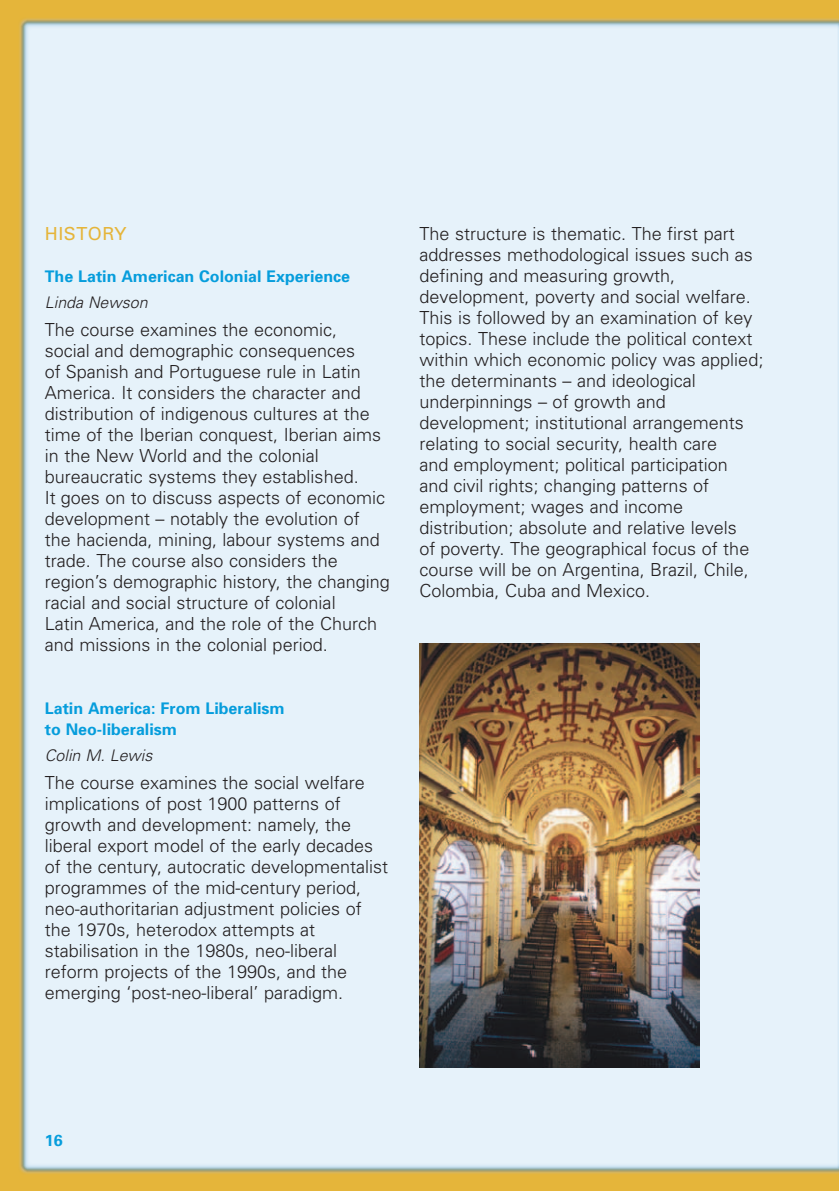
<style>
.page{position:relative;width:840px;height:1191px;background:#fff}
.page>*{position:absolute;margin:0;border:0;box-sizing:border-box;transform-origin:0 0}
.t1{font:300 18px/21px "Univers";color:#231f20}
.t2{font:18px "Univers";letter-spacing:.03em;color:#e5b53a}
.t3{font:700 16px/21px "Univers";color:#069ddc}
.t4{font:italic 300 16px "Univers";color:#231f20}
</style>
<div class="page">
<img style="left:0;top:1px;width:838px;height:1190px">
<img style="left:419px;top:643px;width:279px;height:424px">
<p class="t2" style="left:45px;top:227px;width:83px">HISTORY</p>
<p class="t3" style="left:45px;top:267px;width:306px">The Latin American Colonial Experience</p>
<p class="t4" style="left:45px;top:296px;width:107px">Linda Newson</p>
<p class="t1" style="left:45px;top:321px;width:346px">The course examines the economic,<br>social and demographic consequences<br>of Spanish and Portuguese rule in Latin America. It considers the character and distribution of indigenous cultures at the time of the Iberian conquest, Iberian aims in the New World and the colonial bureaucratic systems they established.<br>It goes on to discuss aspects of economic development – notably the evolution of the hacienda, mining, labour systems and trade. The course also considers the region’s demographic history, the changing racial and social structure of colonial<br>Latin America, and the role of the Church and missions in the colonial period.</p>
<p class="t3" style="left:45px;top:699px;width:241px">Latin America: From Liberalism to Neo-liberalism</p>
<p class="t4" style="left:45px;top:749px;width:112px">Colin M. Lewis</p>
<p class="t1" style="left:45px;top:774px;width:345px">The course examines the social welfare implications of post 1900 patterns of growth and development: namely, the liberal export model of the early decades of the century, autocratic developmentalist programmes of the mid-century period, neo-authoritarian adjustment policies of the 1970s, heterodox attempts at stabilisation in the 1980s, neo-liberal reform projects of the 1990s, and the emerging ‘post-neo-liberal’ paradigm.</p>
<p class="t1" style="left:419px;top:225px;width:345px">The structure is thematic. The first part addresses methodological issues such as defining and measuring growth, development, poverty and social welfare.<br>This is followed by an examination of key topics. These include the political context within which economic policy was applied; the determinants – and ideological underpinnings – of growth and development; institutional arrangements relating to social security, health care<br>and employment; political participation<br>and civil rights; changing patterns of employment; wages and income distribution; absolute and relative levels<br>of poverty. The geographical focus of the course will be on Argentina, Brazil, Chile, Colombia, Cuba and Mexico.</p>
<p class="t3" style="left:45px;top:1131px;width:19px">16</p>
</div>
